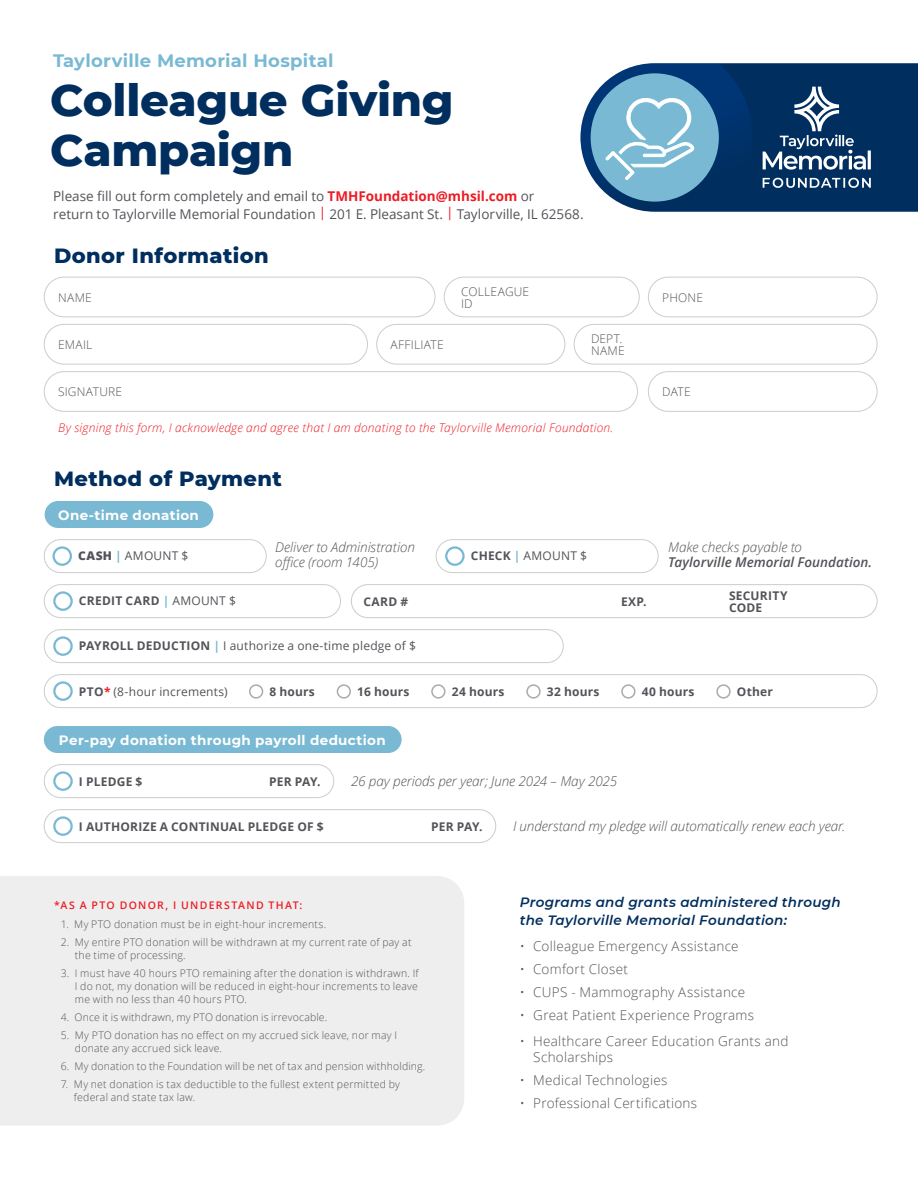
<style>
.page{position:relative;width:918px;height:1188px;background:#fff}
.page>*{position:absolute;margin:0;border:0;box-sizing:border-box;transform-origin:0 0}
.t1{font:800 45px/49.5px "Montserrat";letter-spacing:-.005em;color:#002e5e}
.t2{font:800 21px "Montserrat";letter-spacing:.02em;color:#002e5e}
.t3{font:700 18px "Montserrat";letter-spacing:.015em;color:#79b9d3}
.t4{font:300 13.5px/16.2px "Open Sans";letter-spacing:.02em;color:#535459}
.t5{font:13.5px/18px "Open Sans";color:#535459}
.t6{font:italic 300 13.5px/15px "Open Sans";letter-spacing:-.005em;color:#535459}
.t7{font:italic 600 13.5px/18px "Montserrat";letter-spacing:.02em;color:#002e5e}
.t8{font:700 13.5px "Montserrat";letter-spacing:.025em;color:#fff}
.t9{font:italic 600 13.5px/15px "Open Sans";color:#535459}
.t10{font:700 12px/12px "Open Sans";letter-spacing:.02em;color:#535459}
.t11{font:12px "Open Sans";letter-spacing:.015em;color:#535459}
.t12{font:italic 300 12px "Open Sans";letter-spacing:.02em;color:#ed1c24}
.t13{font:300 12px/12px "Open Sans";letter-spacing:.015em;color:#535459}
.t14{font:300 10.5px/12.6px "Open Sans";letter-spacing:.02em;color:#535459}
.t15{font:600 10.5px "Open Sans";letter-spacing:.125em;color:#ed1c24}
.s1{font-weight:700;color:#ed1c24}
.s2{color:#ed1c24}
.s3{font-weight:800}
.s4{font-weight:700;color:#79b9d3}
.s5{font-weight:700}
.s6{font-weight:300}
.s7{color:#79b9d3}
.s8{font-weight:400}
</style>
<div class="page">
<div style="left:0;top:876px;width:464px;height:250px;background:#eee"></div>
<div style="left:871px;top:63px;width:47px;height:149px;background:#002e5e"></div>
<div style="left:44px;top:277px;width:391px;height:40px;border:1px solid #cbcccd;border-radius:20px"></div>
<svg style="left:580px;top:63px;width:291px;height:149px;background:#457297"></svg>
<div style="left:444px;top:277px;width:196px;height:40px;border:1px solid #cbcccd;border-radius:20px"></div>
<div style="left:648px;top:277px;width:230px;height:40px;border:1px solid #cbcccd;border-radius:20px"></div>
<div style="left:44px;top:324px;width:324px;height:40px;border:1px solid #cbcccd;border-radius:20px"></div>
<div style="left:376px;top:324px;width:189px;height:40px;border:1px solid #cbcccd;border-radius:20px"></div>
<div style="left:574px;top:324px;width:304px;height:40px;border:1px solid #cbcccd;border-radius:20px"></div>
<div style="left:44px;top:371px;width:594px;height:41px;border:1px solid #cbcccd;border-radius:20px"></div>
<div style="left:648px;top:371px;width:230px;height:41px;border:1px solid #cbcccd;border-radius:20px"></div>
<div style="left:44px;top:539px;width:223px;height:34px;border:1px solid #cbcccd;border-radius:16px"></div>
<div style="left:52px;top:546px;width:20px;height:20px;border:2px solid #79b9d3;border-radius:50%"></div>
<div style="left:436px;top:539px;width:222px;height:34px;border:1px solid #cbcccd;border-radius:16px"></div>
<div style="left:445px;top:546px;width:20px;height:20px;border:2px solid #79b9d3;border-radius:50%"></div>
<div style="left:44px;top:584px;width:297px;height:34px;border:1px solid #cbcccd;border-radius:16px"></div>
<div style="left:53px;top:591px;width:20px;height:20px;border:2px solid #79b9d3;border-radius:50%"></div>
<div style="left:351px;top:584px;width:527px;height:34px;border:1px solid #cbcccd;border-radius:16px"></div>
<div style="left:44px;top:629px;width:520px;height:34px;border:1px solid #cbcccd;border-radius:16px"></div>
<div style="left:53px;top:636px;width:20px;height:20px;border:2px solid #79b9d3;border-radius:50%"></div>
<div style="left:44px;top:674px;width:834px;height:34px;border:1px solid #cbcccd;border-radius:16px"></div>
<div style="left:53px;top:681px;width:20px;height:20px;border:2px solid #79b9d3;border-radius:50%"></div>
<div style="left:249px;top:684px;width:14px;height:15px;border:2px solid #a9aaac;border-radius:50%"></div>
<div style="left:337px;top:684px;width:14px;height:15px;border:2px solid #a9aaac;border-radius:50%"></div>
<div style="left:431px;top:684px;width:15px;height:15px;border:2px solid #a9aaac;border-radius:50%"></div>
<div style="left:526px;top:684px;width:15px;height:15px;border:2px solid #a9aaac;border-radius:50%"></div>
<div style="left:621px;top:684px;width:15px;height:15px;border:2px solid #a9aaac;border-radius:50%"></div>
<div style="left:716px;top:684px;width:15px;height:15px;border:2px solid #a9aaac;border-radius:50%"></div>
<div style="left:44px;top:726px;width:358px;height:27px;background:#79b9d3;border-radius:14px"></div>
<div style="left:44px;top:764px;width:290px;height:34px;border:1px solid #cbcccd;border-radius:16px"></div>
<div style="left:53px;top:771px;width:20px;height:20px;border:2px solid #79b9d3;border-radius:50%"></div>
<div style="left:44px;top:809px;width:452px;height:34px;border:1px solid #cbcccd;border-radius:16px"></div>
<div style="left:53px;top:816px;width:20px;height:20px;border:2px solid #79b9d3;border-radius:50%"></div>
<div style="left:45px;top:501px;width:168px;height:27px;background:#79b9d3;border-radius:14px"></div>
<p class="t3" style="left:53px;top:48px;width:282px">Taylorville Memorial Hospital</p>
<p class="t1" style="left:50px;top:73px;width:405px">Colleague Giving<br>Campaign</p>
<p class="t5" style="left:53px;top:186px;width:532px">Please fill out form completely and email to <span class="s1">TMHFoundation@mhsil.com</span> or<br>return to Taylorville Memorial Foundation <span class="s2">|</span> 201 E. Pleasant St. <span class="s2">|</span> Taylorville, IL 62568.</p>
<p class="t2" style="left:54px;top:240px;width:216px">Donor Information</p>
<p class="t13" style="left:58px;top:291px;width:35px">NAME</p>
<p class="t13" style="left:461px;top:285px;width:70px">COLLEAGUE<br>ID</p>
<p class="t13" style="left:662px;top:291px;width:42px">PHONE</p>
<p class="t13" style="left:58px;top:338px;width:36px">EMAIL</p>
<p class="t13" style="left:391px;top:338px;width:55px">AFFILIATE</p>
<p class="t13" style="left:591px;top:332px;width:35px">DEPT.<br>NAME</p>
<p class="t13" style="left:58px;top:385px;width:66px">SIGNATURE</p>
<p class="t13" style="left:662px;top:385px;width:30px">DATE</p>
<p class="t12" style="left:58px;top:420px;width:557px">By signing this form, I acknowledge and agree that I am donating to the Taylorville Memorial Foundation.</p>
<p class="t2" style="left:54px;top:463px;width:229px">Method of Payment</p>
<p class="t8" style="left:58px;top:506px;width:142px">One-time donation</p>
<p class="t11" style="left:78px;top:548px;width:112px"><span class="s3">CASH</span> <span class="s4">|</span> AMOUNT $</p>
<p class="t11" style="left:471px;top:548px;width:118px"><span class="s5">CHECK</span> <span class="s4">|</span> AMOUNT $</p>
<p class="t9" style="left:668px;top:540px;width:205px"><span class="s6">Make checks payable to<br></span>Taylorville Memorial Foundation.</p>
<p class="t10" style="left:79px;top:595px;width:158px">CREDIT CARD <span class="s7">|</span> <span class="s8">AMOUNT $</span></p>
<p class="t10" style="left:363px;top:595px;width:46px">CARD #</p>
<p class="t10" style="left:621px;top:595px;width:27px">EXP.</p>
<p class="t10" style="left:729px;top:589px;width:60px">SECURITY<br>CODE</p>
<p class="t11" style="left:79px;top:638px;width:338px"><span class="s5">PAYROLL DEDUCTION</span> <span class="s4">|</span> I authorize a one-time pledge of $</p>
<p class="t11" style="left:79px;top:683px;width:150px"><span class="s5">PTO</span><span class="s1">*</span> (8-hour increments)</p>
<p class="t10" style="left:270px;top:685px;width:47px">8 hours</p>
<p class="t10" style="left:357px;top:685px;width:54px">16 hours</p>
<p class="t10" style="left:452px;top:685px;width:54px">24 hours</p>
<p class="t10" style="left:547px;top:685px;width:54px">32 hours</p>
<p class="t10" style="left:642px;top:685px;width:54px">40 hours</p>
<p class="t10" style="left:737px;top:685px;width:38px">Other</p>
<p class="t8" style="left:59px;top:731px;width:328px">Per-pay donation through payroll deduction</p>
<p class="t10" style="left:79px;top:775px;width:65px">I PLEDGE $</p>
<p class="t10" style="left:269px;top:775px;width:53px">PER PAY.</p>
<p class="t6" style="left:351px;top:773px;width:268px">26 pay periods per year; June 2024 – May 2025</p>
<p class="t10" style="left:79px;top:820px;width:246px">I AUTHORIZE A CONTINUAL PLEDGE OF $</p>
<p class="t10" style="left:431px;top:820px;width:53px">PER PAY.</p>
<p class="t6" style="left:513px;top:818px;width:334px">I understand my pledge will automatically renew each year.</p>
<p class="t6" style="left:275px;top:539px;width:141px">Deliver to Administration office (room 1405)</p>
<p class="t15" style="left:54px;top:898px;width:250px">*AS A PTO DONOR, I UNDERSTAND THAT:</p>
<p class="t14" style="left:61px;top:918px;width:267px">1. My PTO donation must be in eight-hour increments.</p>
<p class="t14" style="left:75px;top:936px;width:338px;text-indent:-14px">2. My entire PTO donation will be withdrawn at my current rate of pay at the time of processing.</p>
<p class="t14" style="left:75px;top:967px;width:345px;text-align:justify;text-indent:-14px">3. I must have 40 hours PTO remaining after the donation is withdrawn. If I do not, my donation will be reduced in eight-hour increments to leave me with no less than 40 hours PTO.</p>
<p class="t14" style="left:61px;top:1010px;width:268px">4. Once it is withdrawn, my PTO donation is irrevocable.</p>
<p class="t14" style="left:75px;top:1029px;width:324px;text-indent:-14px">5. My PTO donation has no effect on my accrued sick leave, nor may I donate any accrued sick leave.</p>
<p class="t14" style="left:61px;top:1060px;width:366px">6. My donation to the Foundation will be net of tax and pension withholding.</p>
<p class="t14" style="left:74px;top:1078px;width:328px;text-indent:-13px">7. My net donation is tax deductible to the fullest extent permitted by federal and state tax law.</p>
<p class="t7" style="left:520px;top:893px;width:322px">Programs and grants administered through the Taylorville Memorial Foundation:</p>
<p class="t4" style="left:520px;top:938px;width:220px">• Colleague Emergency Assistance</p>
<p class="t4" style="left:520px;top:961px;width:110px">• Comfort Closet</p>
<p class="t4" style="left:520px;top:984px;width:227px">• CUPS - Mammography Assistance</p>
<p class="t4" style="left:520px;top:1007px;width:236px">• Great Patient Experience Programs</p>
<p class="t4" style="left:533px;top:1032px;width:257px;text-indent:-14px">• Healthcare Career Education Grants and<br>Scholarships</p>
<p class="t4" style="left:520px;top:1071px;width:149px">• Medical Technologies</p>
<p class="t4" style="left:520px;top:1094px;width:179px">• Professional Certifications</p>
</div>
